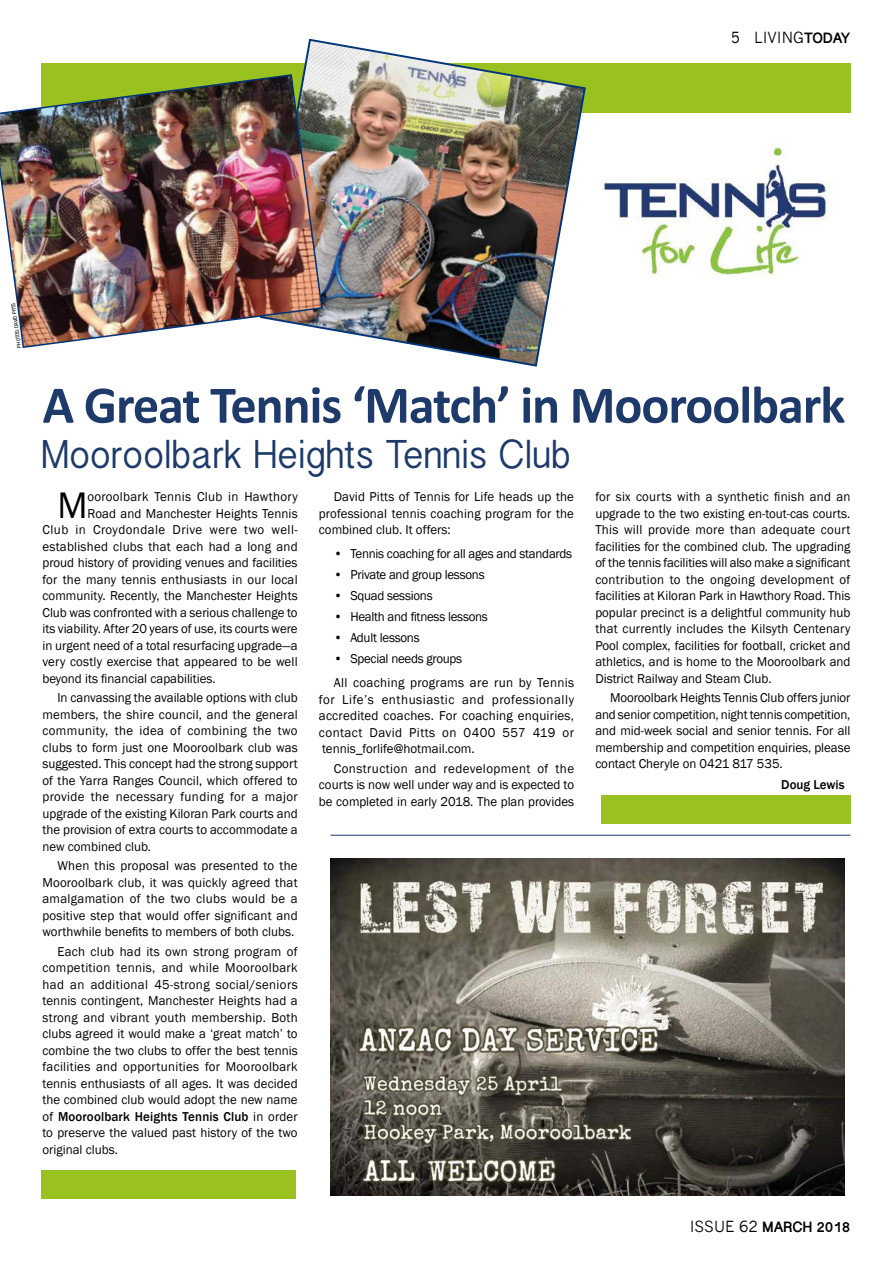
<style>
.page{position:relative;width:893px;height:1263px;background:#fff}
.page>*{position:absolute;margin:0;border:0;box-sizing:border-box;transform-origin:0 0}
.t1{font:700 53.25px "Calibri";letter-spacing:-.02em;color:#1d3a6b}
.t2{font:40.5px "Myanmar Sangam MN";letter-spacing:-.01em;color:#1d3a6b;scale:.94 1}
.t3{font:37.95px "Franklin Gothic";color:#000}
.t4{font:700 15px "Myanmar Sangam MN";color:#000}
.t5{font:15px "News Gothic";color:#000}
.t6{font:13.2px/16.5px "Franklin Gothic";color:#000;text-align:justify}
.t7{font:13.2px "Franklin Gothic";letter-spacing:-.02em;color:#000}
.t8{font:13.2px/24px "Franklin Gothic";letter-spacing:.02em;color:#000}
.t9{font:13.2px "Franklin Gothic";letter-spacing:.035em;color:#000}
.t10{font:13.2px "Franklin Gothic";letter-spacing:.025em;color:#000}
.t11{font:500 13.2px "Franklin Gothic";color:#000}
.t12{font:5.55px "Franklin Gothic";color:#000}
.s1{font-family:"Myanmar Sangam MN";font-weight:700}
.s2{font-weight:500}
.s3{font-family:"News Gothic";font-weight:400}
</style>
<div class="page">
<img style="left:331px;top:858px;width:514px;height:337px">
<img style="left:600px;top:143px;width:230px;height:133px">
<hr style="left:331px;top:835px;width:519px;height:1px;background:#1d3a6b">
<div style="left:41px;top:64px;width:809px;height:49px;background:#99c11f"></div>
<div style="left:41px;top:1170px;width:255px;height:29px;background:#99c11f"></div>
<div style="left:601px;top:795px;width:249px;height:29px;background:#99c11f"></div>
<img style="left:259px;top:38px;width:328px;height:329px">
<img style="left:0;top:73px;width:323px;height:276px">
<p class="t5" style="left:731px;top:28px;width:121px">5 LIVING<span class="s1">TODAY</span></p>
<p class="t12" style="left:16px;top:348px;width:47px;rotate:-98deg">PHOTOS: DAVID PITTS</p>
<h1 class="t1" style="left:43px;top:371px;width:804px">A Great Tennis ‘Match’ in Mooroolbark</h1>
<h2 class="t2" style="left:41px;top:430px;width:565px">Mooroolbark Heights Tennis Club</h2>
<h3 class="t3" style="left:57px;top:482px;width:32px">M</h3>
<p class="t10" style="left:88px;top:489px;width:212px">ooroolbark Tennis Club in Hawthory</p>
<p class="t6" style="left:88px;top:506px;width:212px">Road and Manchester Heights Tennis</p>
<p class="t9" style="left:43px;top:522px;width:257px">Club in Croydondale Drive were two well-</p>
<p class="t8" style="left:43px;top:535px;width:257px">established clubs that each had a long and</p>
<p class="t6" style="left:43px;top:555px;width:257px">proud history of providing venues and facilities</p>
<p class="t6" style="left:43px;top:572px;width:257px">for the many tennis enthusiasts in our local</p>
<p class="t6" style="left:43px;top:588px;width:257px">community. Recently, the Manchester Heights</p>
<p class="t6" style="left:43px;top:605px;width:257px">Club was confronted with a serious challenge to</p>
<p class="t6" style="left:43px;top:621px;width:257px">its viability. After 20 years of use, its courts were</p>
<p class="t6" style="left:43px;top:638px;width:257px">in urgent need of a total resurfacing upgrade—a</p>
<p class="t6" style="left:43px;top:654px;width:257px">very costly exercise that appeared to be well</p>
<p class="t6" style="left:43px;top:671px;width:175px">beyond its financial capabilities.</p>
<p class="t6" style="left:43px;top:690px;width:257px;text-indent:15px">In canvassing the available options with club members, the shire council, and the general community, the idea of combining the two clubs to form just one Mooroolbark club was suggested. This concept had the strong support of the Yarra Ranges Council, which offered to provide the necessary funding for a major upgrade of the existing Kiloran Park courts and the provision of extra courts to accommodate a new combined club.</p>
<p class="t6" style="left:43px;top:858px;width:257px;text-indent:15px">When this proposal was presented to the Mooroolbark club, it was quickly agreed that amalgamation of the two clubs would be a positive step that would offer significant and worthwhile benefits to members of both clubs.</p>
<p class="t6" style="left:43px;top:943px;width:257px;text-indent:15px">Each club had its own strong program of competition tennis, and while Mooroolbark had an additional 45-strong social/seniors tennis contingent, Manchester Heights had a strong and vibrant youth membership. Both clubs agreed it would make a ‘great match’ to combine the two clubs to offer the best tennis facilities and opportunities for Mooroolbark tennis enthusiasts of all ages. It was decided the combined club would adopt the new name of <span class="s2">Mooroolbark Heights Tennis Club</span> in order to preserve the valued past history of the two original clubs.</p>
<p class="t6" style="left:319px;top:489px;width:257px;text-indent:15px">David Pitts of Tennis for Life heads up the professional tennis coaching program for the combined club. It offers:</p>
<p class="t7" style="left:334px;top:546px;width:240px">• Tennis coaching for all ages and standards</p>
<p class="t7" style="left:334px;top:567px;width:152px">• Private and group lessons</p>
<p class="t7" style="left:334px;top:588px;width:100px">• Squad sessions</p>
<p class="t7" style="left:334px;top:609px;width:156px">• Health and fitness lessons</p>
<p class="t7" style="left:334px;top:630px;width:87px">• Adult lessons</p>
<p class="t8" style="left:334px;top:647px;width:242px">• Special needs groups<br>All coaching programs are run by Tennis</p>
<p class="t6" style="left:319px;top:691px;width:257px">for Life’s enthusiastic and professionally accredited coaches. For coaching enquiries, contact David Pitts on 0400 557 419 or tennis_forlife@hotmail.com.</p>
<p class="t6" style="left:319px;top:760px;width:257px;text-indent:15px">Construction and redevelopment of the courts is now well under way and is expected to be completed in early 2018. The plan provides</p>
<p class="t6" style="left:595px;top:489px;width:257px">for six courts with a synthetic finish and an upgrade to the two existing en-tout-cas courts.<br>This will provide more than adequate court facilities for the combined club. The upgrading of the tennis facilities will also make a significant contribution to the ongoing development of facilities at Kiloran Park in Hawthory Road. This popular precinct is a delightful community hub that currently includes the Kilsyth Centenary Pool complex, facilities for football, cricket and athletics, and is home to the Mooroolbark and District Railway and Steam Club.</p>
<p class="t6" style="left:595px;top:690px;width:257px;text-indent:15px">Mooroolbark Heights Tennis Club offers junior and senior competition, night tennis competition, and mid-week social and senior tennis. For all membership and competition enquiries, please contact Cheryle on 0421 817 535.</p>
<p class="t11" style="left:781px;top:776px;width:65px">Doug Lewis</p>
<p class="t4" style="left:690px;top:1218px;width:162px"><span class="s3">ISSUE 62</span> MARCH 2018</p>
</div>
